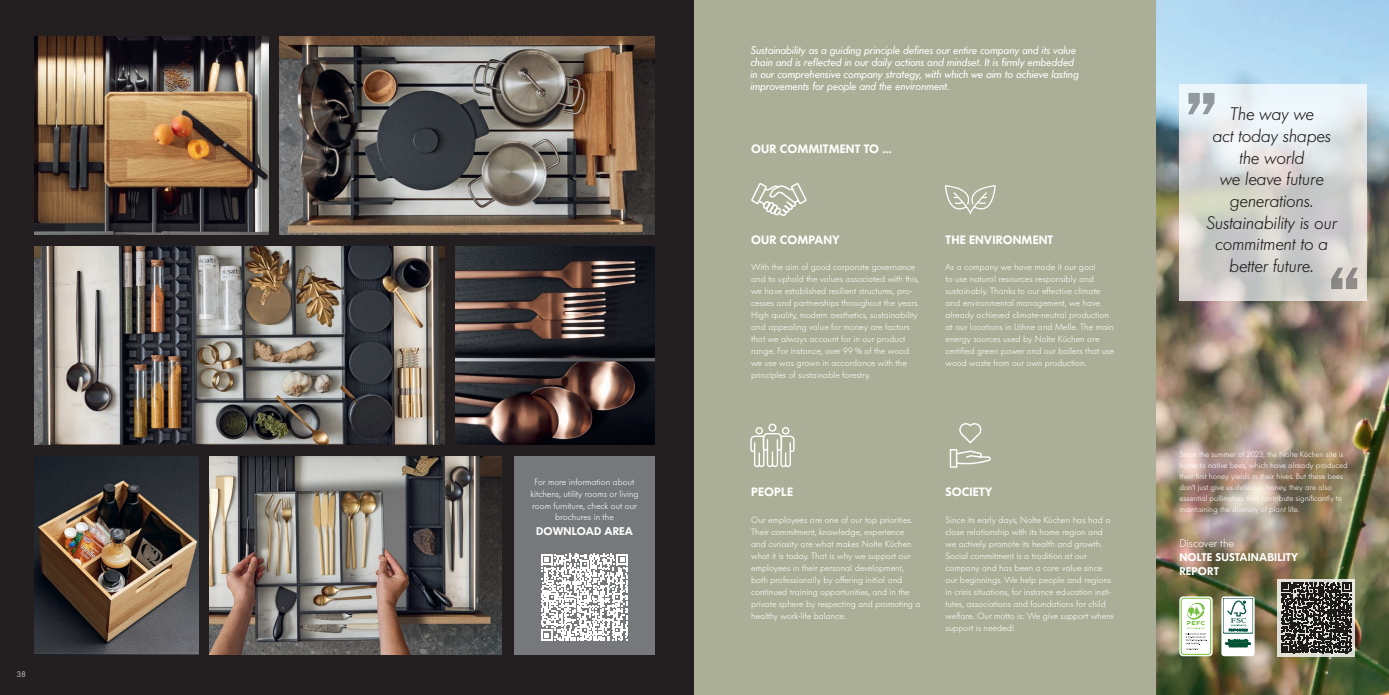
<style>
.page{position:relative;width:1389px;height:695px;background:#fff}
.page>*{position:absolute;margin:0;border:0;box-sizing:border-box;transform-origin:0 0}
.t1{font:italic 300 18px/21.6px "Futura BQ";color:#231f20;text-align:center}
.t2{font:600 12px "Futura BQ";letter-spacing:.01em;color:#fff}
.t3{font:600 11.1px/13.3px "Futura BQ";letter-spacing:.01em;color:#fff}
.t4{font:300 11.1px "Futura BQ";color:#fff}
.t5{font:italic 11px/12px "Futura BQ";color:#fff}
.t6{font:300 9px/12px "Futura BQ";color:#fff}
.t7{font:300 8px/11px "Futura BQ";color:#fff}
</style>
<div class="page">
<div style="left:0;top:0;width:694px;height:694px;background:#231f20"></div>
<img style="left:34px;top:246px;width:410px;height:198px">
<img style="left:455px;top:246px;width:200px;height:198px">
<img style="left:34px;top:456px;width:164px;height:198px">
<img style="left:280px;top:37px;width:375px;height:197px">
<div style="left:514px;top:456px;width:141px;height:198px;background:#76787b"></div>
<img style="left:34px;top:37px;width:235px;height:197px">
<img style="left:210px;top:456px;width:292px;height:198px">
<img style="left:1156px;top:0;width:233px;height:694px">
<div style="left:694px;top:0;width:462px;height:694px;background:#acaf97"></div>
<svg style="left:1179px;top:596px;width:34px;height:60px"></svg>
<div style="left:1181px;top:597px;width:30px;height:57px;border:1px solid #77c042;border-radius:2px"></div>
<svg style="left:1181px;top:598px;width:30px;height:56px"></svg>
<div style="left:1221px;top:596px;width:34px;height:60px;background:linear-gradient(to bottom,#e5eceb,#f9fbfa);border-radius:3px"></div>
<svg style="left:1226px;top:639px;width:24px;height:8px"></svg>
<svg style="left:1223px;top:597px;width:30px;height:36px"></svg>
<svg style="left:1179px;top:84px;width:188px;height:216px;background:#d9dad9"></svg>
<svg style="left:1278px;top:579px;width:77px;height:77px"></svg>
<svg style="left:1281px;top:582px;width:71px;height:71px;background:#4f4d4a"></svg>
<svg style="left:751px;top:183px;width:56px;height:33px"></svg>
<svg style="left:945px;top:185px;width:51px;height:29px"></svg>
<svg style="left:750px;top:423px;width:45px;height:44px"></svg>
<svg style="left:959px;top:423px;width:23px;height:20px"></svg>
<svg style="left:950px;top:449px;width:41px;height:18px"></svg>
<svg style="left:1331px;top:268px;width:27px;height:21px"></svg>
<svg style="left:1188px;top:93px;width:26px;height:21px"></svg>
<svg style="left:541px;top:553px;width:87px;height:88px"></svg>
<p class="t7" style="left:17px;top:668px;width:10px">38</p>
<p class="t6" style="left:530px;top:475px;width:110px;text-align:center">For more information about kitchens, utility rooms or living room furniture, check out our brochures in the</p>
<p class="t3" style="left:536px;top:524px;width:98px">DOWNLOAD AREA</p>
<p class="t5" style="left:750px;top:44px;width:330px">Sustainability as a guiding principle defines our entire company and its value chain and is reflected in our daily actions and mindset. It is firmly embedded in our comprehensive company strategy, with which we aim to achieve lasting improvements for people and the environment.</p>
<h2 class="t2" style="left:751px;top:141px;width:142px">OUR COMMITMENT TO ...</h2>
<h2 class="t2" style="left:751px;top:232px;width:90px">OUR COMPANY</h2>
<p class="t6" style="left:751px;top:261px;width:169px">With the aim of good corporate governance and to uphold the values associated with this, we have established resilient structures, pro&shy;cesses and partnerships throughout the years.<br>High quality, modern aesthetics, sustainability and appealing value for money are factors that we always account for in our product range. For instance, over 99 % of the wood we use was grown in accordance with the principles of sustainable forestry.</p>
<h2 class="t2" style="left:946px;top:232px;width:109px">THE ENVIRONMENT</h2>
<p class="t6" style="left:946px;top:261px;width:170px">As a company we have made it our goal<br>to use natural resources responsibly and sustainably. Thanks to our effective climate and environmental management, we have already achieved climate-neutral production at our locations in Löhne and Melle. The main energy sources used by Nolte Küchen are certified green power and our boilers that use wood waste from our own production.</p>
<h2 class="t2" style="left:751px;top:484px;width:43px">PEOPLE</h2>
<p class="t6" style="left:751px;top:513px;width:171px">Our employees are one of our top priorities.<br>Their commitment, knowledge, experience and curiosity are what makes Nolte Küchen what it is today. That is why we support our employees in their personal development, both professionally by offering initial and continued training opportunities, and in the private sphere by respecting and promoting a healthy work-life balance.</p>
<h2 class="t2" style="left:946px;top:484px;width:48px">SOCIETY</h2>
<p class="t6" style="left:946px;top:513px;width:170px">Since its early days, Nolte Küchen has had a close relationship with its home region and we actively promote its health and growth.<br>Social commitment is a tradition at our company and has been a core value since our beginnings. We help people and regions in crisis situations, for instance education insti&shy;tutes, associations and foundations for child welfare. Our motto is: We give support where support is needed!</p>
<h1 class="t1" style="left:1206px;top:103px;width:132px">The way we<br>act today shapes the world<br>we leave future generations.<br>Sustainability is our commitment to a better future.</h1>
<p class="t7" style="left:1179px;top:448px;width:170px">Since the summer of 2023, the Nolte Küchen site is home to native bees, which have already produced their first honey yields in their hives. But these bees don’t just give us delicious honey, they are also essential pollinators that contribute significantly to maintaining the diversity of plant life.</p>
<p class="t4" style="left:1179px;top:536px;width:56px">Discover the</p>
<p class="t3" style="left:1179px;top:550px;width:120px">NOLTE SUSTAINABILITY<br>REPORT</p>
</div>
